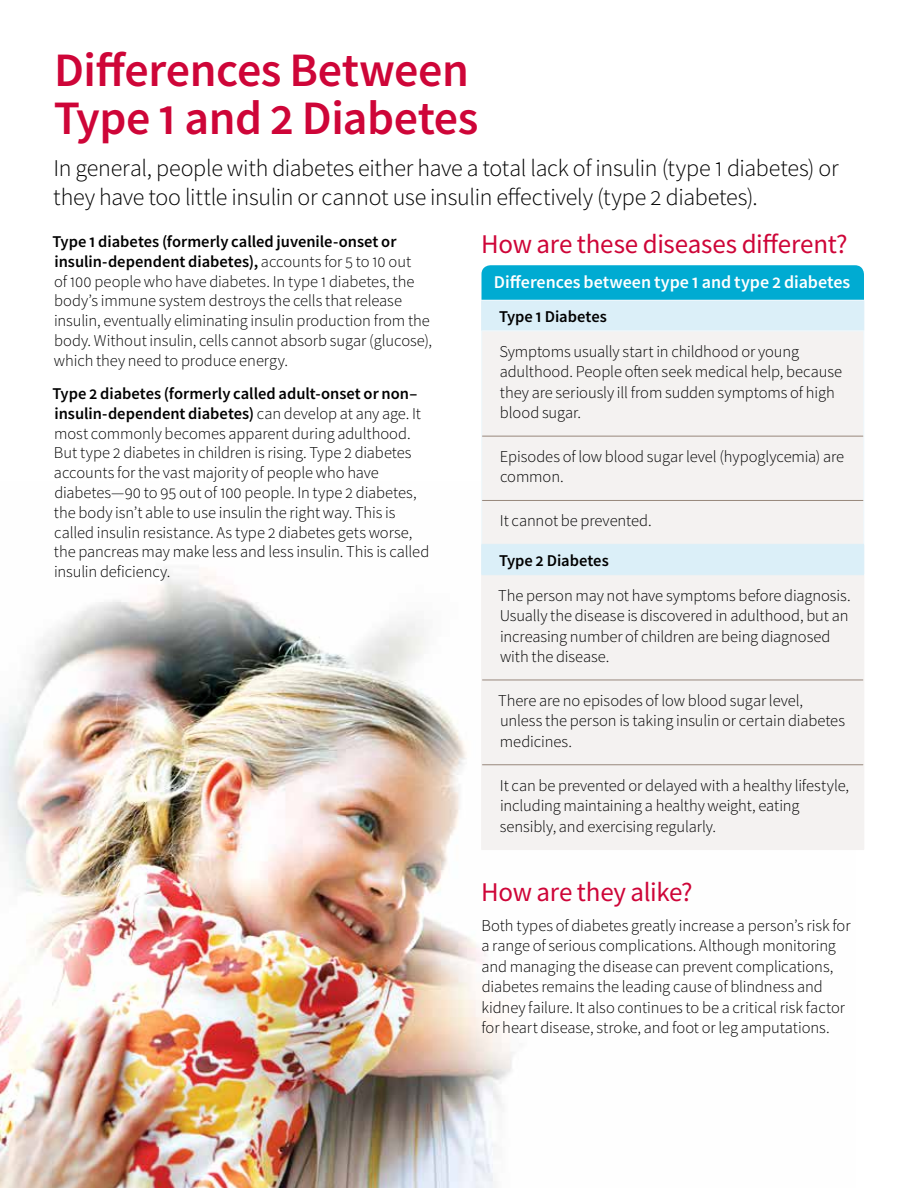
<style>
.page{position:relative;width:918px;height:1188px;background:#fff}
.page>*{position:absolute;margin:0;border:0;box-sizing:border-box;transform-origin:0 0}
.Lead_Article_Headlin{font:600 48px/48px "Source Sans Pro";letter-spacing:-.01em;color:#ce0538}
.Article_Text{font:27px "Source Sans Pro";letter-spacing:-.01em;color:#ce0538}
.Article_Text-2{font:300 24px/28.8px "Source Sans Pro";letter-spacing:-.01em;color:#000}
.Article_Section_Brea{font:600 18px "Source Sans Pro";color:#fff}
.Article_Text-3{font:300 16.5px/19.8px "Source Sans Pro";letter-spacing:-.005em;color:#000}
.Article_Section_Brea-2{font:300 16.5px/20.4px "Source Sans Pro";letter-spacing:-.005em;color:#000}
.Article_Section_Brea-3{font:600 16.5px "Source Sans Pro";color:#000}
.s1{font-weight:600}
</style>
<div class="page">
<img style="left:0;top:544px;width:514px;height:644px">
<div style="left:482px;top:265px;width:382px;height:35px;background:#00abd2"></div>
<div style="left:482px;top:301px;width:382px;height:30px;background:#dbeff8"></div>
<div style="left:482px;top:332px;width:382px;height:517px;background:#f4f2f1"></div>
<hr style="left:482px;top:436px;width:382px;height:1px;background:#97877b">
<hr style="left:482px;top:500px;width:382px;height:1px;background:#97877b">
<hr style="left:482px;top:680px;width:382px;height:1px;background:#97877b">
<hr style="left:482px;top:765px;width:382px;height:1px;background:#97877b">
<hr style="left:481px;top:301px;width:1px;height:30px;background:#dbeff8">
<hr style="left:864px;top:301px;width:1px;height:30px;background:#dbeff8">
<hr style="left:481px;top:575px;width:1px;height:105px;background:#f4f2f1">
<hr style="left:864px;top:575px;width:1px;height:105px;background:#f4f2f1">
<hr style="left:481px;top:680px;width:1px;height:85px;background:#f4f2f1">
<hr style="left:864px;top:680px;width:1px;height:85px;background:#f4f2f1">
<hr style="left:481px;top:765px;width:1px;height:84px;background:#f4f2f1">
<hr style="left:864px;top:765px;width:1px;height:84px;background:#f4f2f1">
<hr style="left:482px;top:849px;width:382px;height:1px;background:#f4f2f1">
<hr style="left:481px;top:545px;width:1px;height:30px;background:#dbeff8">
<hr style="left:864px;top:545px;width:1px;height:30px;background:#dbeff8">
<hr style="left:482px;top:574px;width:382px;height:1px;background:#dbeff8">
<hr style="left:482px;top:331px;width:382px;height:1px;background:#eef8fc">
<hr style="left:481px;top:331px;width:1px;height:105px;background:#eef8fc">
<hr style="left:864px;top:331px;width:1px;height:105px;background:#eef8fc">
<hr style="left:481px;top:436px;width:1px;height:64px;background:#eef8fc">
<hr style="left:864px;top:436px;width:1px;height:64px;background:#eef8fc">
<hr style="left:481px;top:500px;width:1px;height:44px;background:#eef8fc">
<hr style="left:864px;top:500px;width:1px;height:44px;background:#eef8fc">
<hr style="left:482px;top:544px;width:382px;height:1px;background:#dbeff8">
<hr style="left:917px;top:915px;width:1px;height:273px;background:#97877b">
<p class="Lead_Article_Headlin" style="left:54px;top:45px;width:426px">Differences Between<br>Type 1 and 2 Diabetes</p>
<p class="Article_Text-2" style="left:53px;top:153px;width:787px">In general, people with diabetes either have a total lack of insulin (type 1 diabetes) or they have too little insulin or cannot use insulin effectively (type 2 diabetes).</p>
<p class="Article_Text-3" style="left:53px;top:232px;width:381px"><span class="s1">Type 1 diabetes (formerly called juvenile-onset or insulin-dependent diabetes),</span> accounts for 5 to 10 out<br>of 100 people who have diabetes. In type 1 diabetes, the body’s immune system destroys the cells that release insulin, eventually eliminating insulin production from the body. Without insulin, cells cannot absorb sugar (glucose), which they need to produce energy.</p>
<p class="Article_Text-3" style="left:53px;top:384px;width:378px"><span class="s1">Type 2 diabetes (formerly called adult-onset or non– insulin-dependent diabetes)</span> can develop at any age. It most commonly becomes apparent during adulthood.<br>But type 2 diabetes in children is rising. Type 2 diabetes accounts for the vast majority of people who have diabetes—90 to 95 out of 100 people. In type 2 diabetes, the body isn’t able to use insulin the right way. This is called insulin resistance. As type 2 diabetes gets worse, the pancreas may make less and less insulin. This is called insulin deficiency.</p>
<p class="Article_Text" style="left:481px;top:227px;width:368px">How are these diseases different?</p>
<p class="Article_Section_Brea" style="left:494px;top:270px;width:358px">Differences between type 1 and type 2 diabetes</p>
<p class="Article_Section_Brea-3" style="left:499px;top:306px;width:109px">Type 1 Diabetes</p>
<p class="Article_Section_Brea-2" style="left:499px;top:341px;width:344px">Symptoms usually start in childhood or young adulthood. People often seek medical help, because they are seriously ill from sudden symptoms of high blood sugar.</p>
<p class="Article_Section_Brea-2" style="left:500px;top:446px;width:346px">Episodes of low blood sugar level (hypoglycemia) are common.</p>
<p class="Article_Section_Brea-2" style="left:500px;top:511px;width:153px">It cannot be prevented.</p>
<p class="Article_Section_Brea-3" style="left:499px;top:549px;width:111px">Type 2 Diabetes</p>
<p class="Article_Section_Brea-2" style="left:498px;top:585px;width:354px">The person may not have symptoms before diagnosis.<br>Usually the disease is discovered in adulthood, but an increasing number of children are being diagnosed with the disease.</p>
<p class="Article_Section_Brea-2" style="left:498px;top:690px;width:348px">There are no episodes of low blood sugar level, unless the person is taking insulin or certain diabetes medicines.</p>
<p class="Article_Section_Brea-2" style="left:500px;top:775px;width:351px">It can be prevented or delayed with a healthy lifestyle, including maintaining a healthy weight, eating sensibly, and exercising regularly.</p>
<p class="Article_Text" style="left:481px;top:875px;width:213px">How are they alike?</p>
<p class="Article_Text-3" style="left:481px;top:915px;width:371px;line-height:20.4px">Both types of diabetes greatly increase a person’s risk for a range of serious complications. Although monitoring and managing the disease can prevent complications, diabetes remains the leading cause of blindness and kidney failure. It also continues to be a critical risk factor for heart disease, stroke, and foot or leg amputations.</p>
</div>
